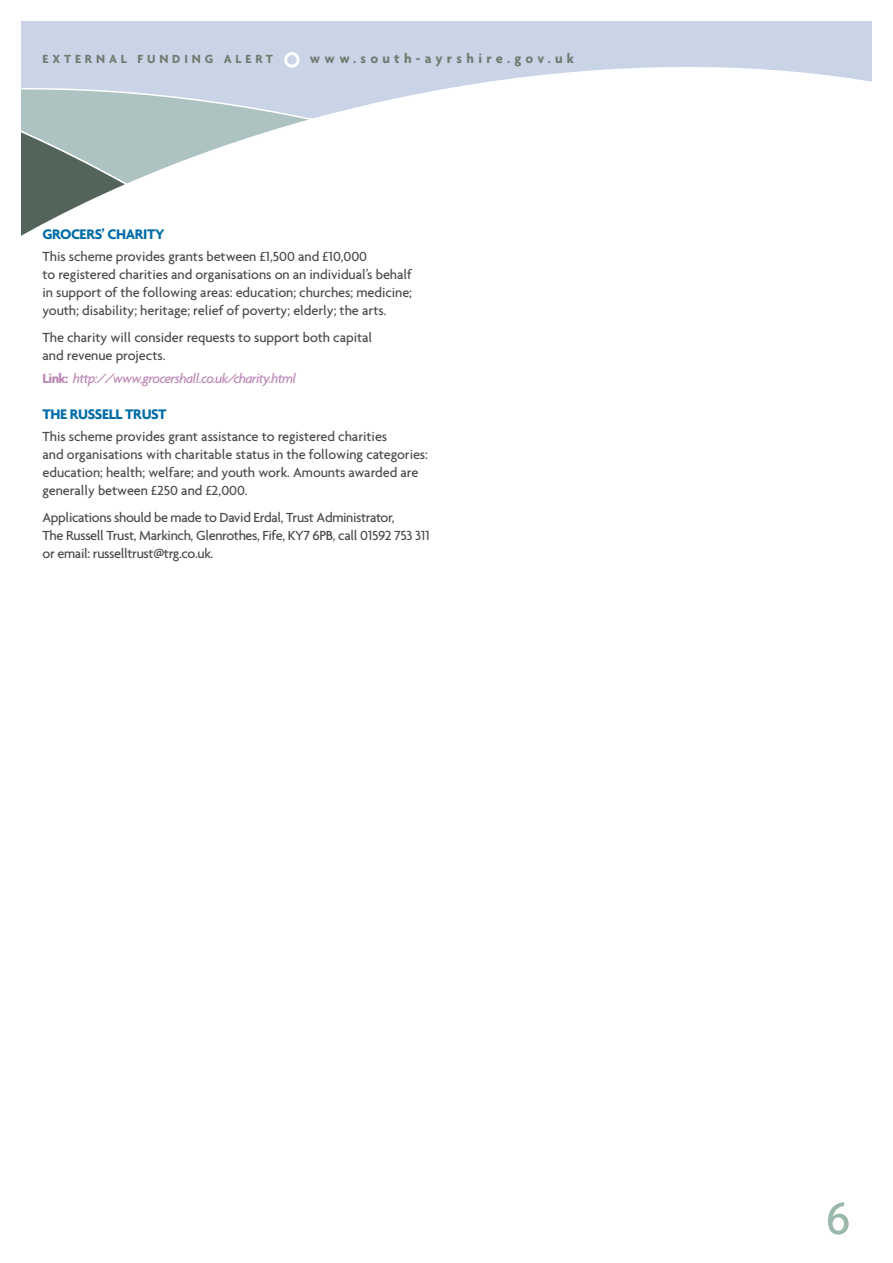
<style>
.page{position:relative;width:893px;height:1263px;background:#fff}
.page>*{position:absolute;margin:0;border:0;box-sizing:border-box;transform-origin:0 0}
.t1{font:54px "Bailey Sans ITC";color:#9ab9aa}
.t2{font:700 15px "Agenda";letter-spacing:.12em;color:#006ca7}
.t3{font:700 15px "Agenda";letter-spacing:-.025em;color:#006ca7}
.t4{font:500 14.25px/18px "Agenda";letter-spacing:-.005em;color:#4b4b4d}
.t5{font:500 14.25px/18px "Agenda";letter-spacing:-.025em;color:#4b4b4d}
.t6{font:italic 500 14.25px "Agenda";letter-spacing:-.045em;color:#bc87b6}
.t7{font:700 14.25px "Agenda";letter-spacing:.3em;color:#727b71}
.t8{font:700 12.75px "Agenda";letter-spacing:.3em;color:#727b71}
.s1{font-weight:700;font-style:normal}
</style>
<div class="page">
<div style="left:21px;top:21px;width:851px;height:62px;background:#cad4e7"></div>
<svg style="left:21px;top:83px;width:285px;height:99px"></svg>
<svg style="left:21px;top:92px;width:109px;height:144px"></svg>
<svg style="left:306px;top:40px;width:566px;height:81px"></svg>
<svg style="left:284px;top:52px;width:15px;height:16px"></svg>
<p class="t8" style="left:43px;top:51px;width:232px">EXTERNAL FUNDING ALERT</p>
<p class="t7" style="left:310px;top:50px;width:266px">WWW.SOUTH-AYRSHIRE.GOV.UK</p>
<p class="t2" style="left:43px;top:225px;width:123px">GROCERS’ CHARITY</p>
<p class="t4" style="left:43px;top:247px;width:371px">This scheme provides grants between £1,500 and £10,000<br>to registered charities and organisations on an individual’s behalf in support of the following areas: education; churches; medicine; youth; disability; heritage; relief of poverty; elderly; the arts.</p>
<p class="t4" style="left:43px;top:328px;width:331px">The charity will consider requests to support both capital and revenue projects.</p>
<p class="t6" style="left:43px;top:370px;width:255px"><span class="s1">LINK:</span> http://www.grocershall.co.uk/charity.html</p>
<p class="t3" style="left:43px;top:405px;width:123px">THE RUSSELL TRUST</p>
<p class="t4" style="left:43px;top:427px;width:387px">This scheme provides grant assistance to registered charities<br>and organisations with charitable status in the following categories: education; health; welfare; and youth work. Amounts awarded are generally between £250 and £2,000.</p>
<p class="t5" style="left:43px;top:508px;width:389px">Applications should be made to David Erdal, Trust Administrator,<br>The Russell Trust, Markinch, Glenrothes, Fife, KY7 6PB, call 01592 753 311 or email: russelltrust@trg.co.uk.</p>
<h1 class="t1" style="left:826px;top:1189px;width:26px">6</h1>
</div>
